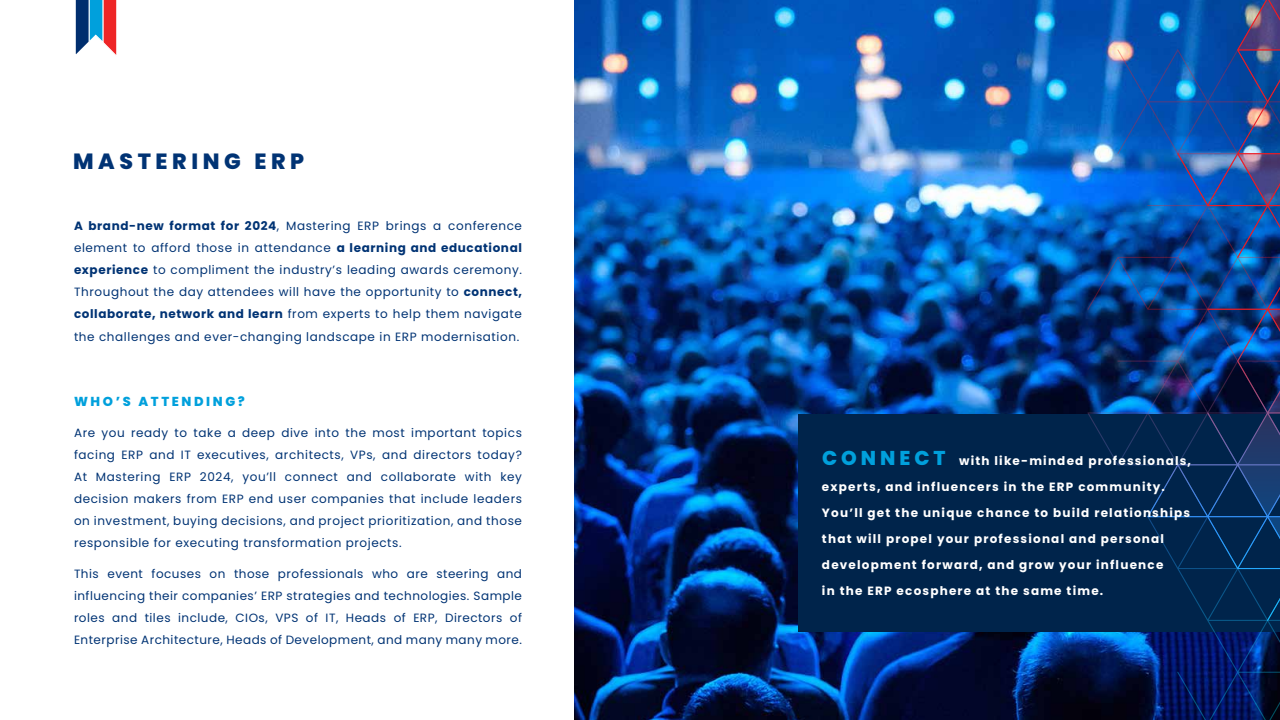
<style>
.page{position:relative;width:1280px;height:720px;background:#fff}
.page>*{position:absolute;margin:0;border:0;box-sizing:border-box;transform-origin:0 0}
.t1{font:800 22px "Poppins";letter-spacing:.21em;color:#003374}
.t2{font:800 13px "Poppins";letter-spacing:.2em;color:#00a0dc}
.t3{font:12px/22px "Poppins";letter-spacing:.05em;color:#003374;text-align:justify}
.t4{font:700 12px/26px "Poppins";letter-spacing:.1em;color:#fff}
.s1{font-weight:700}
.s2{font-weight:800;font-size:20px;color:#00a0dc}
</style>
<div class="page">
<img style="left:574px;top:0;width:513px;height:720px">
<div style="left:798px;top:414px;width:482px;height:218px;background:#00244b"></div>
<svg style="left:1087px;top:0;width:193px;height:720px"></svg>
<img style="left:1147px;top:0;width:133px;height:621px">
<svg style="left:75px;top:0;width:42px;height:55px"></svg>
<h1 class="t1" style="left:73px;top:149px;width:233px">MASTERING ERP</h1>
<p class="t3" style="left:74px;top:215px;width:450px"><span class="s1">A brand-new format for 2024</span>, Mastering ERP brings a conference element to afford those in attendance <span class="s1">a learning and educational experience</span> to compliment the industry’s leading awards ceremony.<br>Throughout the day attendees will have the opportunity to <span class="s1">connect, collaborate, network and learn</span> from experts to help them navigate the challenges and ever-changing landscape in ERP modernisation.</p>
<p class="t2" style="left:74px;top:394px;width:172px">WHO’S ATTENDING?</p>
<p class="t3" style="left:74px;top:422px;width:450px">Are you ready to take a deep dive into the most important topics facing ERP and IT executives, architects, VPs, and directors today?<br>At Mastering ERP 2024, you’ll connect and collaborate with key decision makers from ERP end user companies that include leaders on investment, buying decisions, and project prioritization, and those responsible for executing transformation projects.</p>
<p class="t3" style="left:74px;top:563px;width:450px">This event focuses on those professionals who are steering and influencing their companies’ ERP strategies and technologies. Sample roles and tiles include, CIOs, VPS of IT, Heads of ERP, Directors of Enterprise Architecture, Heads of Development, and many many more.</p>
<p class="t4" style="left:822px;top:448px;width:371px"><span class="s2">CONNECT</span> with like-minded professionals, experts, and influencers in the ERP community.<br>You’ll get the unique chance to build relationships that will propel your professional and personal development forward, and grow your influence<br>in the ERP ecosphere at the same time.</p>
</div>
